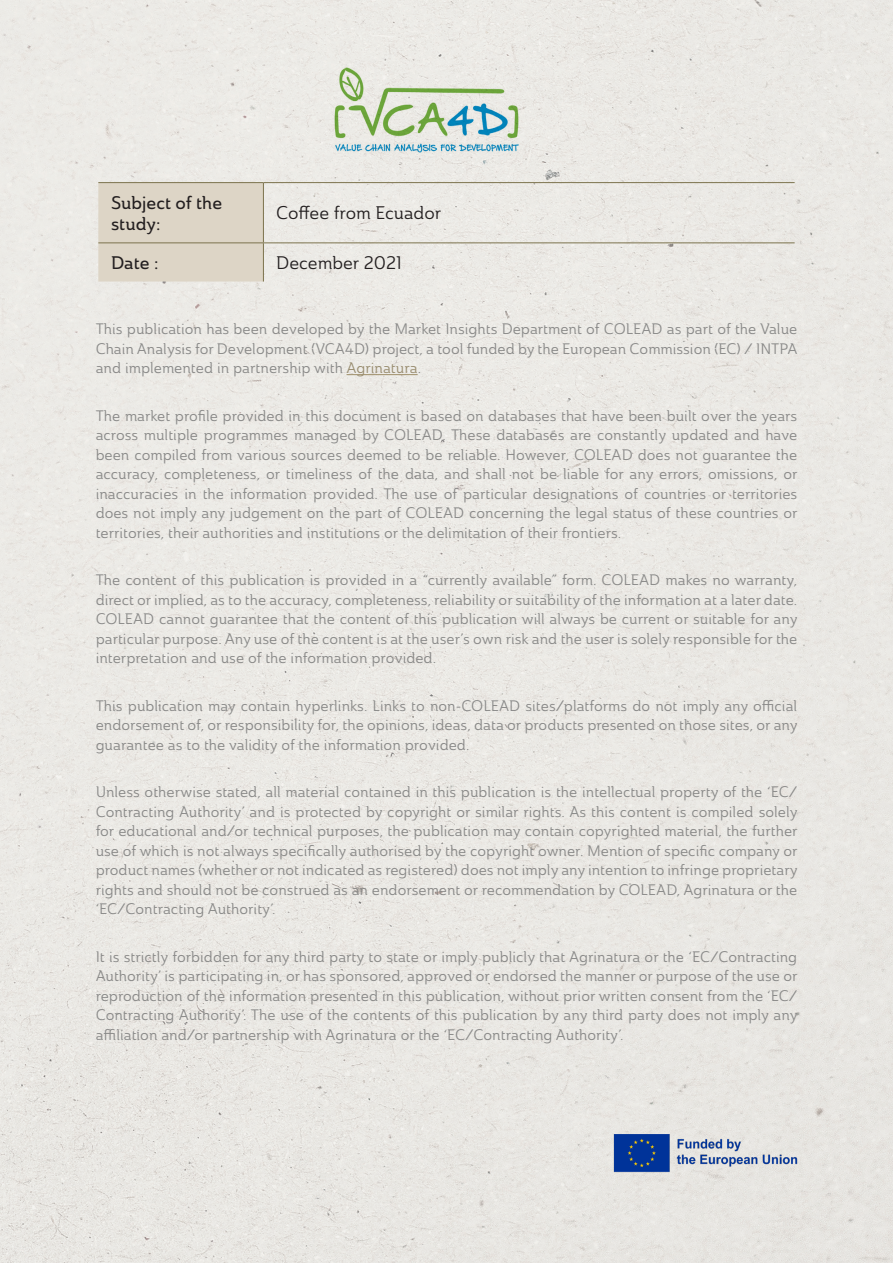
<style>
.page{position:relative;width:893px;height:1263px;background:#eae9e4}
.page>*{position:absolute;margin:0;border:0;box-sizing:border-box;transform-origin:0 0}
.t1{font:18px "Ainslie Nor Reg";color:#231f20}
.t2{font:18px/21.6px "Ainslie Nor Med";color:#231f20}
.t3{font:15px/19.5px "Ainslie Nor Reg";color:#898988;text-align:justify}
.s1{color:#988c6f}
</style>
<div class="page">
<div style="left:98px;top:183px;width:165px;height:98px;background:#ddd5c6"></div>
<hr style="left:98px;top:182px;width:165px;height:1px;background:#7c734d">
<hr style="left:263px;top:182px;width:532px;height:1px;background:#7c734d">
<hr style="left:263px;top:183px;width:1px;height:59px;background:#7c734d">
<hr style="left:98px;top:242px;width:165px;height:1px;background:#7c734d">
<hr style="left:263px;top:242px;width:532px;height:1px;background:#7c734d">
<hr style="left:263px;top:243px;width:1px;height:38px;background:#7c734d">
<hr style="left:347px;top:374px;width:71px;height:1px;background:#9e8e68">
<img style="left:608px;top:1135px;width:189px;height:43px">
<img style="left:332px;top:61px;width:196px;height:97px">
<p class="t2" style="left:111px;top:191px;width:113px">Subject of the study:</p>
<p class="t1" style="left:276px;top:202px;width:167px">Coffee from Ecuador</p>
<p class="t2" style="left:111px;top:252px;width:49px">Date :</p>
<p class="t1" style="left:276px;top:251px;width:127px">December 2021</p>
<p class="t3" style="left:96px;top:319px;width:703px">This publication has been developed by the Market Insights Department of COLEAD as part of the Value Chain Analysis for Development (VCA4D) project, a tool funded by the European Commission (EC) / INTPA and implemented in partnership with <span class="s1">Agrinatura</span>.</p>
<p class="t3" style="left:96px;top:406px;width:703px">The market profile provided in this document is based on databases that have been built over the years across multiple programmes managed by COLEAD. These databases are constantly updated and have been compiled from various sources deemed to be reliable. However, COLEAD does not guarantee the accuracy, completeness, or timeliness of the data, and shall not be liable for any errors, omissions, or inaccuracies in the information provided. The use of particular designations of countries or territories does not imply any judgement on the part of COLEAD concerning the legal status of these countries or territories, their authorities and institutions or the delimitation of their frontiers.</p>
<p class="t3" style="left:96px;top:570px;width:703px">The content of this publication is provided in a “currently available” form. COLEAD makes no warranty, direct or implied, as to the accuracy, completeness, reliability or suitability of the information at a later date.<br>COLEAD cannot guarantee that the content of this publication will always be current or suitable for any particular purpose. Any use of the content is at the user’s own risk and the user is solely responsible for the interpretation and use of the information provided.</p>
<p class="t3" style="left:96px;top:696px;width:703px">This publication may contain hyperlinks. Links to non-COLEAD sites/platforms do not imply any official endorsement of, or responsibility for, the opinions, ideas, data or products presented on those sites, or any guarantee as to the validity of the information provided.</p>
<p class="t3" style="left:96px;top:782px;width:704px">Unless otherwise stated, all material contained in this publication is the intellectual property of the ‘EC/ Contracting Authority’ and is protected by copyright or similar rights. As this content is compiled solely for educational and/or technical purposes, the publication may contain copyrighted material, the further use of which is not always specifically authorised by the copyright owner. Mention of specific company or product names (whether or not indicated as registered) does not imply any intention to infringe proprietary rights and should not be construed as an endorsement or recommendation by COLEAD, Agrinatura or the ‘EC/Contracting Authority’.</p>
<p class="t3" style="left:96px;top:947px;width:703px">It is strictly forbidden for any third party to state or imply publicly that Agrinatura or the ‘EC/Contracting Authority’ is participating in, or has sponsored, approved or endorsed the manner or purpose of the use or reproduction of the information presented in this publication, without prior written consent from the ‘EC/ Contracting Authority’. The use of the contents of this publication by any third party does not imply any affiliation and/or partnership with Agrinatura or the ‘EC/Contracting Authority’.</p>
</div>
